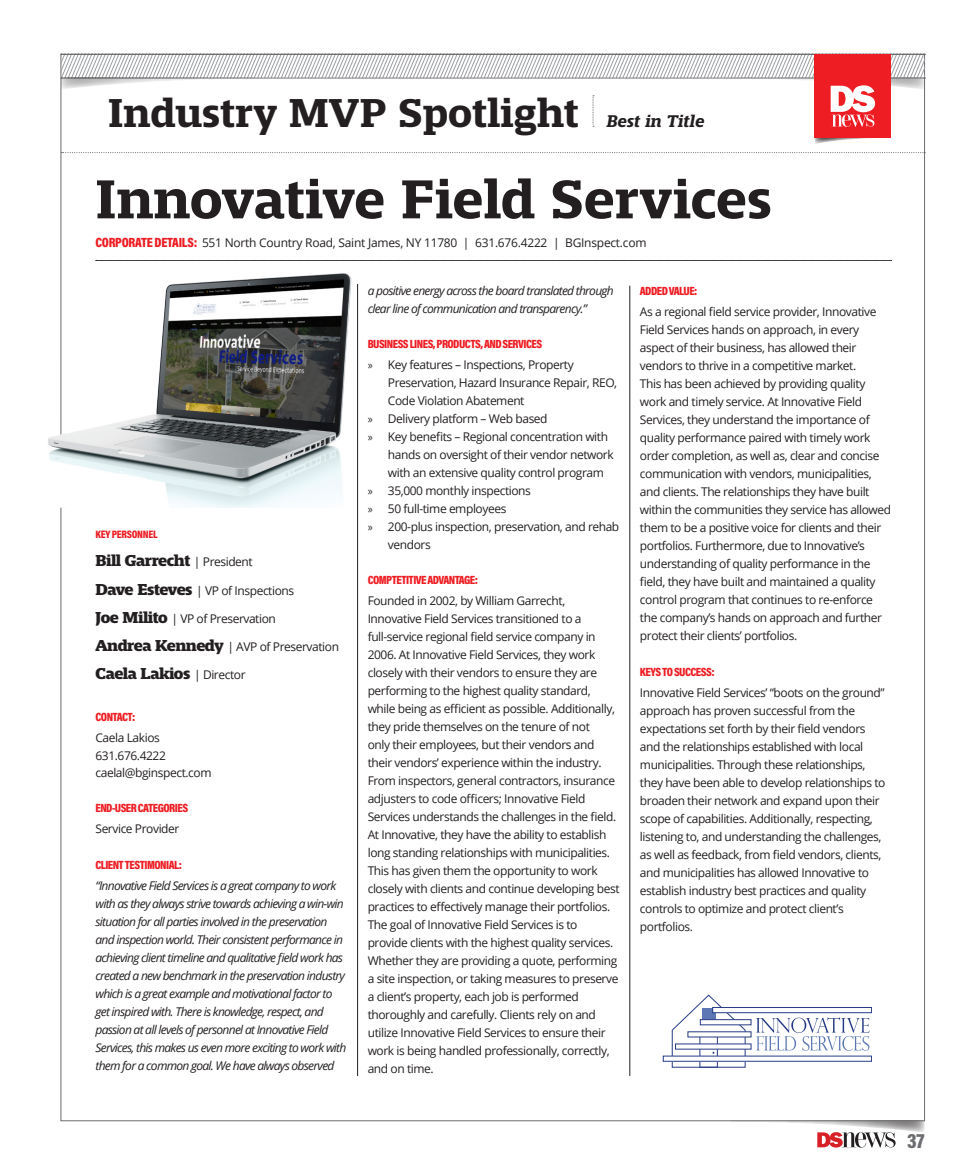
<style>
.page{position:relative;width:972px;height:1175px;background:#fff}
.page>*{position:absolute;margin:0;border:0;box-sizing:border-box;transform-origin:0 0}
.t1{font:700 57px "Mislab Std";color:#231f20}
.t2{font:700 42px "Mislab Std";color:#231f20}
.t3{font:900 21px "Acumin Pro Cond";color:#6c6d70}
.t4{font:italic 700 17.7px "Mislab Std";color:#231f20}
.TEXT{font:700 expanded 16.5px "Mislab Std";letter-spacing:-.025em;color:#231f20}
.TEXT-2{font:12px/18px "Open Sans";letter-spacing:-.035em;color:#231f20}
.TEXT-3{font:italic 12px/18px "Open Sans";letter-spacing:-.06em;color:#231f20}
.TEXT-4{font:900 12px "Acumin Pro Cond";letter-spacing:-.045em;color:#ee1d23}
.TEXT-5{font:900 10.8px "Acumin Pro Cond";letter-spacing:-.025em;color:#ee1d23}
.s1{font-family:"Acumin Pro Cond";font-weight:900;font-size:13.5px;color:#ee1d23}
.s2{font-family:"Open Sans";font-weight:400;font-stretch:normal;font-size:12px}
.s3{font-family:"Mislab Std";font-weight:700;font-stretch:expanded;font-size:16.5px}
.s4{font-family:"Myriad Pro"}
</style>
<div class="page">
<svg style="left:731px;top:1120px;width:194px;height:27px"></svg>
<svg style="left:61px;top:152px;width:864px;height:1px"></svg>
<svg style="left:61px;top:54px;width:865px;height:90px"></svg>
<img style="left:48px;top:269px;width:304px;height:238px">
<svg style="left:672px;top:994px;width:74px;height:73px"></svg>
<div style="left:663px;top:1056px;width:209px;height:5px;background:#fff"></div>
<svg style="left:675px;top:1043px;width:76px;height:6px"></svg>
<svg style="left:688px;top:1031px;width:63px;height:6px"></svg>
<svg style="left:700px;top:1019px;width:51px;height:6px"></svg>
<div style="left:713px;top:1007px;width:159px;height:5px;background:#fff"></div>
<div style="left:712px;top:1007px;width:160px;height:6px;border:1px solid #263b86"></div>
<svg style="left:756px;top:1017px;width:114px;height:33px"></svg>
<svg style="left:96px;top:260px;width:796px;height:1px"></svg>
<hr style="left:357px;top:284px;width:1px;height:791px;background:#231f20">
<hr style="left:630px;top:286px;width:1px;height:789px;background:#231f20">
<p class="t2" style="left:108px;top:92px;width:472px">Industry MVP Spotlight</p>
<p class="t4" style="left:607px;top:112px;width:100px">Best in Title</p>
<p class="t1" style="left:96px;top:170px;width:678px">Innovative Field Services</p>
<p class="TEXT-2" style="left:96px;top:233px;width:553px"><span class="s1">CORPORATE DETAILS:</span> 551 North Country Road, Saint James, NY 11780 | 631.676.4222 | BGInspect.com</p>
<p class="TEXT-5" style="left:96px;top:527px;width:64px">KEY PERSONNEL</p>
<p class="TEXT" style="left:96px;top:552px;width:159px">Bill Garrecht <span class="s2">| President</span></p>
<p class="TEXT-2" style="left:96px;top:581px;width:200px"><span class="s3">Dave Esteves</span> | VP of Inspections</p>
<p class="TEXT-2" style="left:96px;top:609px;width:182px"><span class="s3">Joe Milito</span> | VP of Preservation</p>
<p class="TEXT-2" style="left:96px;top:637px;width:245px"><span class="s3">Andrea Kennedy</span> | AVP of Preservation</p>
<p class="TEXT" style="left:96px;top:665px;width:152px">Caela Lakios <span class="s2">| Director</span></p>
<p class="TEXT-4" style="left:96px;top:709px;width:41px">CONTACT:</p>
<p class="TEXT-2" style="left:96px;top:728px;width:66px">Caela Lakios</p>
<p class="TEXT-2" style="left:96px;top:746px;width:72px">631.676.4222</p>
<p class="TEXT-2" style="left:96px;top:763px;width:118px">caelal@bginspect.com</p>
<p class="TEXT-4" style="left:96px;top:800px;width:94px">END-USER CATEGORIES</p>
<p class="TEXT-2" style="left:96px;top:819px;width:85px">Service Provider</p>
<p class="TEXT-4" style="left:96px;top:856px;width:88px">CLIENT TESTIMONIAL:</p>
<p class="TEXT-3" style="left:96px;top:876px;width:252px">“Innovative Field Services is a great company to work with as they always strive towards achieving a win-win situation for all parties involved in the preservation and inspection world. Their consistent performance in achieving client timeline and qualitative field work has created a new benchmark in the preservation industry which is a great example and motivational factor to get inspired with. There is knowledge, respect, and passion at all levels of personnel at Innovative Field Services, this makes us even more exciting to work with them for a common goal. We have always observed</p>
<p class="TEXT-3" style="left:368px;top:281px;width:248px">a positive energy across the board translated through clear line of communication and transparency.”</p>
<p class="TEXT-4" style="left:368px;top:336px;width:176px">BUSINESS LINES, PRODUCTS, AND SERVICES</p>
<p class="TEXT-2" style="left:388px;top:356px;width:231px;text-indent:-20px"><span class="s4">»</span> Key features – Inspections, Property<br>Preservation, Hazard Insurance Repair, REO,<br>Code Violation Abatement</p>
<p class="TEXT-2" style="left:368px;top:410px;width:181px"><span class="s4">»</span> Delivery platform – Web based</p>
<p class="TEXT-2" style="left:388px;top:428px;width:227px;text-indent:-20px"><span class="s4">»</span> Key benefits – Regional concentration with hands on oversight of their vendor network with an extensive quality control program</p>
<p class="TEXT-2" style="left:368px;top:482px;width:165px"><span class="s4">»</span> 35,000 monthly inspections</p>
<p class="TEXT-2" style="left:368px;top:500px;width:140px"><span class="s4">»</span> 50 full-time employees</p>
<p class="TEXT-2" style="left:388px;top:518px;width:233px;text-indent:-20px"><span class="s4">»</span> 200-plus inspection, preservation, and rehab vendors</p>
<p class="TEXT-4" style="left:368px;top:571px;width:112px">COMPTETITIVE ADVANTAGE:</p>
<p class="TEXT-2" style="left:368px;top:591px;width:253px">Founded in 2002, by William Garrecht, Innovative Field Services transitioned to a full-service regional field service company in 2006. At Innovative Field Services, they work closely with their vendors to ensure they are performing to the highest quality standard, while being as efficient as possible. Additionally, they pride themselves on the tenure of not<br>only their employees, but their vendors and their vendors’ experience within the industry.<br>From inspectors, general contractors, insurance adjusters to code officers; Innovative Field Services understands the challenges in the field.<br>At Innovative, they have the ability to establish long standing relationships with municipalities.<br>This has given them the opportunity to work closely with clients and continue developing best practices to effectively manage their portfolios.<br>The goal of Innovative Field Services is to provide clients with the highest quality services.<br>Whether they are providing a quote, performing a site inspection, or taking measures to preserve a client’s property, each job is performed thoroughly and carefully. Clients rely on and utilize Innovative Field Services to ensure their work is being handled professionally, correctly, and on time.</p>
<p class="TEXT-4" style="left:640px;top:282px;width:59px">ADDED VALUE:</p>
<p class="TEXT-2" style="left:640px;top:302px;width:253px">As a regional field service provider, Innovative Field Services hands on approach, in every aspect of their business, has allowed their vendors to thrive in a competitive market.<br>This has been achieved by providing quality work and timely service. At Innovative Field Services, they understand the importance of quality performance paired with timely work order completion, as well as, clear and concise communication with vendors, municipalities, and clients. The relationships they have built within the communities they service has allowed them to be a positive voice for clients and their portfolios. Furthermore, due to Innovative’s understanding of quality performance in the field, they have built and maintained a quality control program that continues to re-enforce the company’s hands on approach and further protect their clients’ portfolios.</p>
<p class="TEXT-4" style="left:640px;top:663px;width:76px">KEYS TO SUCCESS:</p>
<p class="TEXT-2" style="left:640px;top:683px;width:247px">Innovative Field Services’ “boots on the ground” approach has proven successful from the expectations set forth by their field vendors and the relationships established with local municipalities. Through these relationships, they have been able to develop relationships to broaden their network and expand upon their scope of capabilities. Additionally, respecting, listening to, and understanding the challenges, as well as feedback, from field vendors, clients, and municipalities has allowed Innovative to establish industry best practices and quality controls to optimize and protect client’s portfolios.</p>
<h3 class="t3" style="left:907px;top:1126px;width:19px">37</h3>
</div>
